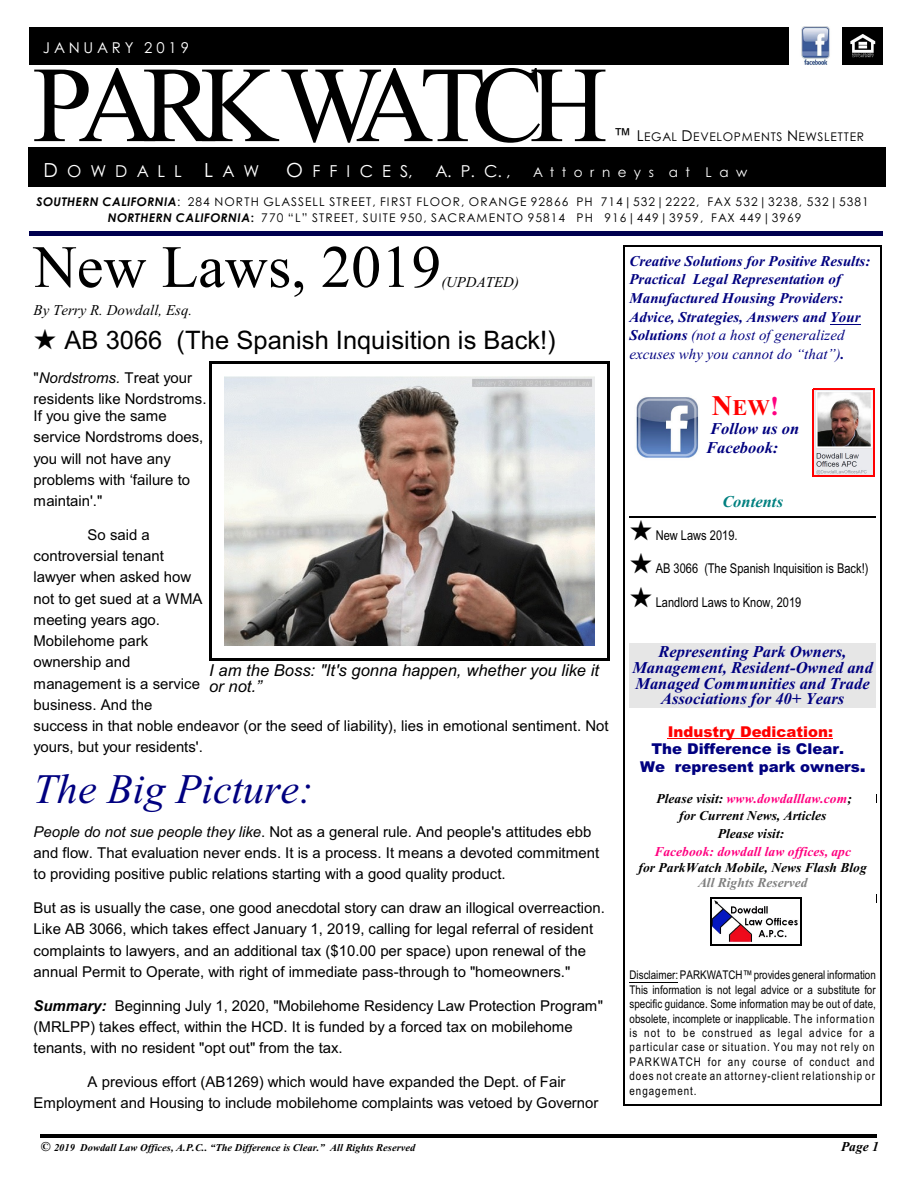
<style>
.page{position:relative;width:918px;height:1188px;background:#fff}
.page>*{position:absolute;margin:0;border:0;box-sizing:border-box;transform-origin:0 0}
.t1{font:108px "Times New Roman";letter-spacing:-.13em;color:#000}
.t2{font:60px "Times New Roman";color:#000}
.t3{font:italic 42px "Times New Roman";color:#000080}
.t4{font:25.5px "Arial";color:#000}
.t5{font:700 22.5px "Times New Roman";color:#f00}
.t6{font:italic 700 16.5px/15.8px "Times New Roman";color:#000080}
.t7{font:italic 16.5px/16.5px "Arial";color:#000}
.t8{font:16.5px "Century Gothic";color:#fff}
.t9{font:italic 700 16.5px "Times New Roman";color:#008080}
.t10{font:15px/21.3px "Arial";color:#000}
.t11{font:italic 700 15px/18.8px "Times New Roman";color:#000080}
.t12{font:900 15px/17.7px "Arial";color:#000080}
.t13{font:italic 15px "Times New Roman";color:#000}
.t14{font:italic 900 15px "Arial";color:#f00}
.t15{font:15px "Century Gothic";letter-spacing:.26em;color:#fff}
.t16{font:italic 700 13.5px/17.4px "Times New Roman";color:#000;text-align:center}
.t17{font:13.5px "Arial Narrow";color:#000}
.t18{font:italic 700 13.5px "Times New Roman";color:#ff0080}
.t19{font:italic 700 13.5px "Times New Roman";color:#808080}
.t20{font:13.5px "Century Gothic";color:#fff}
.t21{font:12px/14.4px "Arial Narrow";letter-spacing:.085em;color:#000;text-align:justify}
.t22{font:12px/16.2px "Century Gothic";letter-spacing:.095em;color:#000;text-align:center}
.t23{font:12px "Century Gothic";letter-spacing:.065em;color:#000}
.t24{font:italic 700 10.5px "Times New Roman";color:#000}
.s1{font-family:"Arial";font-size:18px}
.s2{font-size:15px}
.s3{font-size:19.5px}
.s4{font-weight:700;font-style:italic}
.s5{font-weight:700}
.s6{font-weight:400}
.s7{font-size:28.5px}
.s8{font-size:27px;color:#ff0080}
.s9{font-style:italic}
.s10{font-size:18px}
.s11{color:#ff0080}
.s12{font-size:13.5px}
</style>
<div class="page">
<div style="left:30px;top:27px;width:853px;height:37px;background:#000"></div>
<img style="left:790px;top:27px;width:51px;height:38px">
<img style="left:850px;top:34px;width:25px;height:24px">
<img style="left:225px;top:377px;width:369px;height:268px">
<hr style="left:209px;top:361px;width:3px;height:300px;background:#000">
<hr style="left:607px;top:361px;width:3px;height:300px;background:#000">
<hr style="left:209px;top:361px;width:401px;height:3px;background:#000">
<hr style="left:209px;top:658px;width:401px;height:3px;background:#000">
<div style="left:28px;top:148px;width:858px;height:39px;background:#000"></div>
<div style="left:29px;top:231px;width:853px;height:5px;background:#00004f"></div>
<div style="left:629px;top:643px;width:247px;height:18px;background:#e6e6e6"></div>
<div style="left:629px;top:662px;width:247px;height:46px;background:#e6e6e6"></div>
<img style="left:814px;top:390px;width:59px;height:86px">
<hr style="left:813px;top:389px;width:1px;height:88px;background:#f00">
<hr style="left:873px;top:389px;width:2px;height:88px;background:#f00">
<hr style="left:813px;top:389px;width:61px;height:1px;background:#f00">
<hr style="left:813px;top:476px;width:61px;height:1px;background:#f00">
<img style="left:636px;top:397px;width:63px;height:61px">
<hr style="left:830px;top:324px;width:31px;height:1px;background:#000080">
<hr style="left:668px;top:739px;width:165px;height:1px;background:#f00">
<hr style="left:629px;top:982px;width:49px;height:1px;background:#000">
<hr style="left:629px;top:516px;width:247px;height:2px;background:#000">
<img style="left:711px;top:898px;width:89px;height:46px">
<hr style="left:710px;top:897px;width:1px;height:48px;background:#000">
<hr style="left:800px;top:897px;width:2px;height:48px;background:#000">
<hr style="left:710px;top:897px;width:92px;height:1px;background:#000">
<hr style="left:710px;top:944px;width:92px;height:2px;background:#000">
<hr style="left:624px;top:246px;width:1px;height:860px;background:#000">
<hr style="left:881px;top:246px;width:1px;height:860px;background:#000">
<hr style="left:624px;top:246px;width:258px;height:1px;background:#000">
<hr style="left:624px;top:1105px;width:258px;height:1px;background:#000">
<hr style="left:40px;top:1134px;width:837px;height:1px;background:#000">
<hr style="left:40px;top:1137px;width:837px;height:1px;background:#000">
<p class="t15" style="left:43px;top:41px;width:148px">JANUARY 2019</p>
<h1 class="t1" style="left:32px;top:66px;width:577px">PARKWATCH</h1>
<p class="t23" style="left:614px;top:132px;width:252px"><span class="s1">™</span> <span class="s2">L</span>EGAL <span class="s2">D</span>EVELOPMENTS <span class="s2">N</span>EWSLETTER</p>
<p class="t8" style="left:43px;top:164px;width:217px"><span class="s3">D</span> O W D A L L <span class="s3">L</span> A W</p>
<p class="t8" style="left:286px;top:164px;width:128px"><span class="s3">O</span> F F I C E S,</p>
<p class="t8" style="left:436px;top:164px;width:77px">A. P. C. ,</p>
<p class="t20" style="left:533px;top:166px;width:216px">A t t o r n e y s a t L a w</p>
<p class="t22" style="left:37px;top:195px;width:834px"><span class="s4">SOUTHERN CALIFORNIA</span>: 284 NORTH GLASSELL STREET, FIRST FLOOR, ORANGE 92866 PH 714|532|2222, FAX 532|3238, 532|5381<br><span class="s4">NORTHERN CALIFORNIA</span><span class="s5">:</span> 770 “L” STREET, SUITE 950, SACRAMENTO 95814 PH 916|449|3959, FAX 449|3969</p>
<h2 class="t2" style="left:34px;top:245px;width:409px">New Laws, 2019</h2>
<p class="t11" style="left:629px;top:253px;width:242px">Creative Solutions for Positive Results:<br>Practical Legal Representation of Manufactured Housing Providers:<br>Advice, Strategies, Answers and Your Solutions <span class="s6">(not a host of generalized excuses why you cannot do “that”)</span>.</p>
<h3 class="t5" style="left:712px;top:400px;width:69px"><span class="s7">N</span>EW<span class="s8">!</span></h3>
<p class="t6" style="left:706px;top:421px;width:95px;line-height:18.8px">Follow us on<br>Facebook:</p>
<p class="t13" style="left:441px;top:277px;width:79px">(UPDATED)</p>
<p class="t13" style="left:34px;top:304px;width:160px">By Terry R. Dowdall, Esq.</p>
<h3 class="t4" style="left:65px;top:330px;width:493px">AB 3066 (The Spanish Inquisition is Back!)</h3>
<p class="t10" style="left:34px;top:368px;width:174px">"<span class="s9">Nordstroms.</span> Treat your residents like Nordstroms.</p>
<p class="t10" style="left:34px;top:406px;width:171px">If you give the same service Nordstroms does, you will not have any problems with ‘failure to maintain'."</p>
<p class="t10" style="left:34px;top:525px;width:576px;text-indent:54px">So said a<br>controversial tenant<br>lawyer when asked how<br>not to get sued at a WMA<br>meeting years ago.<br>Mobilehome park<br>ownership and<br>management is a service<br>business. And the<br>success in that noble endeavor (or the seed of liability), lies in emotional sentiment. Not yours, but your residents'.</p>
<h3 class="t3" style="left:34px;top:774px;width:281px">The Big Picture:</h3>
<p class="t10" style="left:34px;top:822px;width:567px"><span class="s9">People do not sue people they like</span>. Not as a general rule. And people's attitudes ebb and flow. That evaluation never ends. It is a process. It means a devoted commitment to providing positive public relations starting with a good quality product.</p>
<p class="t10" style="left:34px;top:899px;width:573px">But as is usually the case, one good anecdotal story can draw an illogical overreaction.<br>Like AB 3066, which takes effect January 1, 2019, calling for legal referral of resident complaints to lawyers, and an additional tax ($10.00 per space) upon renewal of the annual Permit to Operate, with right of immediate pass-through to "homeowners."</p>
<p class="t10" style="left:34px;top:996px;width:571px"><span class="s4">Summary:</span> Beginning July 1, 2020, "Mobilehome Residency Law Protection Program" (MRLPP) takes effect, within the HCD. It is funded by a forced tax on mobilehome tenants, with no resident "opt out" from the tax.</p>
<p class="t10" style="left:34px;top:1072px;width:566px;text-indent:54px">A previous effort (AB1269) which would have expanded the Dept. of Fair<br>Employment and Housing to include mobilehome complaints was vetoed by Governor</p>
<p class="t9" style="left:722px;top:496px;width:62px">Contents</p>
<p class="t17" style="left:656px;top:531px;width:83px">New Laws 2019.</p>
<p class="t17" style="left:656px;top:564px;width:214px">AB 3066 (The Spanish Inquisition is Back!)</p>
<p class="t17" style="left:656px;top:597px;width:147px">Landlord Laws to Know, 2019</p>
<p class="t6" style="left:632px;top:645px;width:242px;text-align:center">Representing Park Owners,<br>Management, Resident-Owned and<br>Managed Communities and Trade<br>Associations for 40+ Years</p>
<p class="t14" style="left:668px;top:726px;width:167px">Industry Dedication:</p>
<p class="t12" style="left:640px;top:742px;width:227px;text-indent:11px">The Difference is Clear.<br>We represent park owners<span class="s10">.</span></p>
<p class="t16" style="left:656px;top:792px;width:197px">Please visit: <span class="s11">www.dowdalllaw.com</span>; for Current News, Articles<br>Please visit:</p>
<p class="t18" style="left:654px;top:847px;width:198px">Facebook: dowdall law offices, apc</p>
<p class="t16" style="left:639px;top:860px;width:230px">for ParkWatch Mobile, News Flash Blog</p>
<p class="t19" style="left:698px;top:878px;width:111px">All Rights Reserved</p>
<p class="t7" style="left:209px;top:663px;width:391px">I am the Boss: "It's gonna happen, whether you like it or not.”</p>
<p class="t21" style="left:629px;top:969px;width:248px">Disclaimer: PARKWATCH™provides general information This information is not legal advice or a substitute for specific guidance. Some information may be out of date, obsolete, incomplete or inapplicable. The information is not to be construed as legal advice for a particular case or situation. You may not rely on PARKWATCH for any course of conduct and does not create an attorney-client relationship or engagement.</p>
<p class="t24" style="left:40px;top:1143px;width:377px"><span class="s12">©</span> 2019 Dowdall Law Offices, A.P.C.. “The Difference is Clear.” All Rights Reserved</p>
<p class="t16" style="left:841px;top:1139px;width:39px">Page 1</p>
</div>
